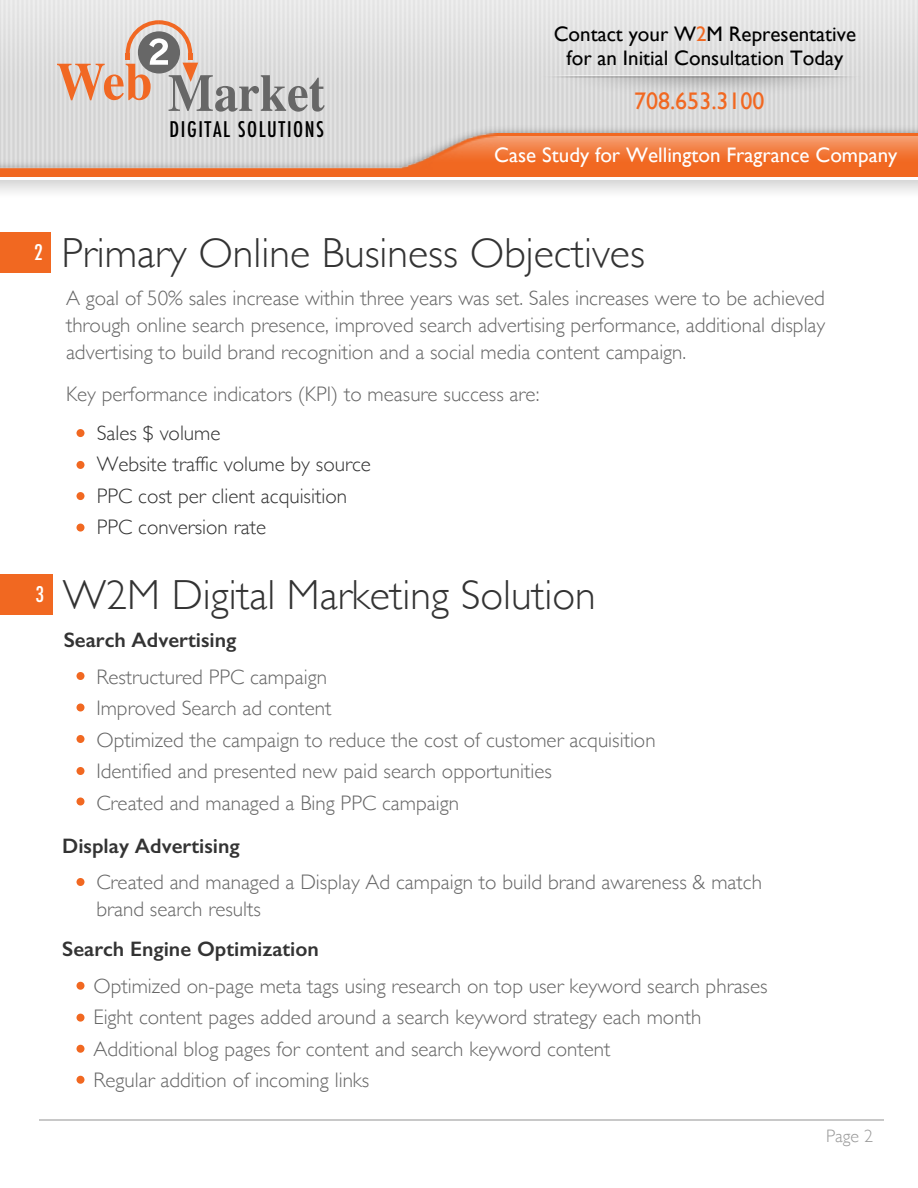
<style>
.page{position:relative;width:918px;height:1188px;background:#fff}
.page>*{position:absolute;margin:0;border:0;box-sizing:border-box;transform-origin:0 0}
.t1{font:300 42px "Gill Sans";color:#333}
.t2{font:24px "Gill Sans";color:#f16821}
.t3{font:300 21px/31.5px "Gill Sans";color:#666}
.t4{font:300 21px/31.5px "Gill Sans";color:#333}
.t5{font:21px/24px "Gill Sans";color:#000;text-align:center}
.t6{font:600 21px/40px "Gill Sans";color:#333}
.t7{font:21px "Gill Sans";color:#fff}
.t8{font:500 condensed 21px "Futura";letter-spacing:.075em;color:#000}
.t9{font:300 18px "Gill Sans";color:#999}
.s1{color:#f16821}
.s2{color:#333}
.s3{font-weight:600;color:#333}
.s4{font-weight:300;color:#666}
</style>
<div class="page">
<div style="left:77px;top:878px;width:8px;height:8px;background:#f16821;border-radius:50%"></div>
<div style="left:77px;top:982px;width:8px;height:8px;background:#f16821;border-radius:50%"></div>
<div style="left:77px;top:1014px;width:8px;height:8px;background:#f16821;border-radius:50%"></div>
<div style="left:77px;top:1045px;width:8px;height:8px;background:#f16821;border-radius:50%"></div>
<div style="left:77px;top:1076px;width:8px;height:8px;background:#f16821;border-radius:50%"></div>
<div style="left:77px;top:429px;width:8px;height:8px;background:#f16821;border-radius:50%"></div>
<div style="left:77px;top:461px;width:8px;height:8px;background:#f16821;border-radius:50%"></div>
<div style="left:77px;top:492px;width:8px;height:8px;background:#f16821;border-radius:50%"></div>
<div style="left:77px;top:524px;width:8px;height:8px;background:#f16821;border-radius:50%"></div>
<div style="left:77px;top:672px;width:8px;height:8px;background:#f16821;border-radius:50%"></div>
<svg style="left:77px;top:703px;width:8px;height:9px"></svg>
<div style="left:77px;top:735px;width:8px;height:8px;background:#f16821;border-radius:50%"></div>
<div style="left:77px;top:767px;width:8px;height:8px;background:#f16821;border-radius:50%"></div>
<svg style="left:77px;top:797px;width:8px;height:9px"></svg>
<div style="left:0;top:232px;width:51px;height:41px;background:#f16821"></div>
<div style="left:0;top:574px;width:52px;height:41px;background:#f16821"></div>
<img style="left:0;top:92px;width:918px;height:31px">
<img style="left:0;top:0;width:918px;height:92px">
<img style="left:555px;top:76px;width:312px;height:23px">
<img style="left:536px;top:75px;width:330px;height:3px">
<img style="left:0;top:123px;width:918px;height:11px">
<img style="left:0;top:134px;width:918px;height:43px">
<img style="left:428px;top:136px;width:490px;height:26px">
<svg style="left:57px;top:20px;width:268px;height:92px;background:#d0c5bf"></svg>
<p class="t5" style="left:554px;top:21px;width:304px">Contact your W<span class="s1">2</span>M Representative for an Initial Consultation Today</p>
<p class="t8" style="left:170px;top:116px;width:156px">DIGITAL SOLUTIONS</p>
<p class="t2" style="left:634px;top:86px;width:132px">708.653.3100</p>
<p class="t7" style="left:494px;top:143px;width:405px">Case Study for Wellington Fragrance Company</p>
<p class="t1" style="left:34px;top:220px;width:612px"><sup>2</sup> Primary Online Business Objectives</p>
<p class="t3" style="left:66px;top:284px;width:761px;line-height:27px;text-align:justify">A goal of 50% sales increase within three years was set. Sales increases were to be achieved through online search presence, improved search advertising performance, additional display advertising to build brand recognition and a social media content campaign.</p>
<p class="t3" style="left:97px;top:374px;width:444px;line-height:38.5px;text-indent:-31px">Key performance indicators (KPI) to measure success are:<br><span class="s2">Sales $ volume</span></p>
<p class="t4" style="left:97px;top:448px;width:276px">Website traffic volume by source<br>PPC cost per client acquisition<br>PPC conversion rate</p>
<p class="t1" style="left:36px;top:562px;width:562px"><sup>3</sup> W2M Digital Marketing Solution</p>
<p class="t3" style="left:96px;top:621px;width:232px;line-height:36.5px;text-indent:-33px"><span class="s3">Search Advertising<br></span>Restructured PPC campaign</p>
<p class="t3" style="left:96px;top:691px;width:561px">Improved Search ad content<br>Optimized the campaign to reduce the cost of customer acquisition Identified and presented new paid search opportunities<br>Created and managed a Bing PPC campaign</p>
<p class="t3" style="left:96px;top:827px;width:667px;line-height:36.5px;text-indent:-34px"><span class="s3">Display Advertising<br></span>Created and managed a Display Ad campaign to build brand awareness &amp; match</p>
<p class="t6" style="left:62px;top:889px;width:258px;text-indent:34px"><span class="s4">brand search results<br></span>Search Engine Optimization</p>
<p class="t3" style="left:93px;top:969px;width:676px">Optimized on-page meta tags using research on top user keyword search phrases Eight content pages added around a search keyword strategy each month Additional blog pages for content and search keyword content<br>Regular addition of incoming links</p>
<p class="t9" style="left:826px;top:1122px;width:49px">Page 2</p>
</div>
